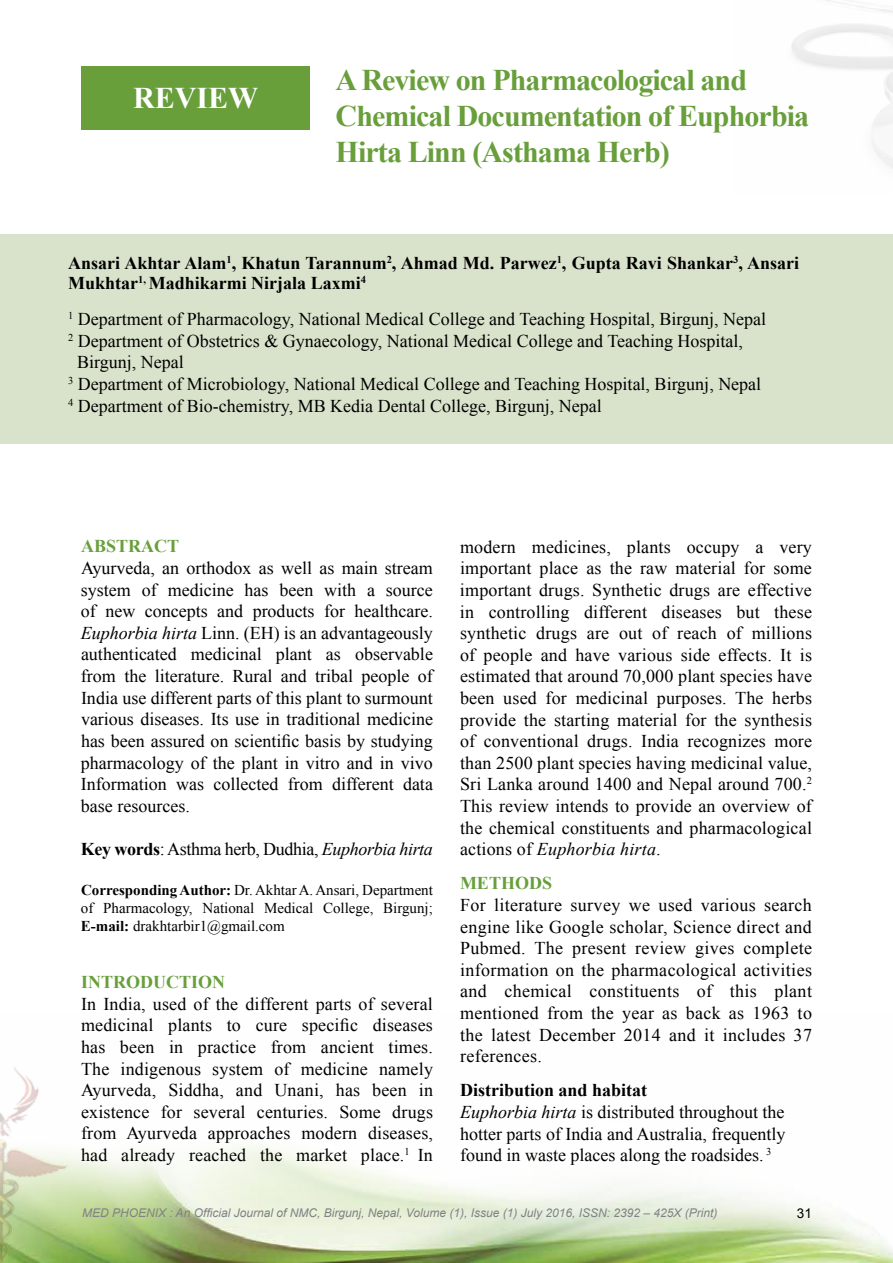
<style>
.page{position:relative;width:893px;height:1263px;background:#fff}
.page>*{position:absolute;margin:0;border:0;box-sizing:border-box;transform-origin:0 0}
.t1{font:700 30px/36px "Times New Roman";letter-spacing:-.03em;color:#689f3b}
.t2{font:700 30px "Times New Roman";color:#fff}
.t3{font:18px/21.6px "Times New Roman";color:#000;text-align:justify}
.t4{font:700 18px/19.8px "Times New Roman";color:#000}
.t5{font:18px "Times New Roman";letter-spacing:-.02em;color:#000}
.t6{font:700 18px "Times New Roman";color:#689f3b}
.t7{font:15px/18px "Times New Roman";color:#000;text-align:justify}
.t8{font:13.5px "Arial";color:#000}
.t9{font:italic 12px "Arial";color:#808285}
.s1{font-style:italic}
.s2{font-weight:700}
</style>
<div class="page">
<img style="left:100px;top:1145px;width:793px;height:118px">
<img style="left:0;top:1067px;width:100px;height:196px">
<div style="left:0;top:234px;width:893px;height:209px;background:#d9e2cb"></div>
<div style="left:81px;top:66px;width:229px;height:63px;background:#689f3b"></div>
<h1 class="t2" style="left:133px;top:77px;width:20px">Revie</h1>
<h1 class="t2" style="left:228px;top:77px;width:31px">w</h1>
<h1 class="t1" style="left:336px;top:61px;width:475px">A Review on Pharmacological and<br>Chemical Documentation of Euphorbia<br>Hirta Linn (Asthama Herb)</h1>
<p class="t4" style="left:68px;top:252px;width:732px">Ansari Akhtar Alam<sup>1</sup>, Khatun Tarannum<sup>2</sup>, Ahmad Md. Parwez<sup>1</sup>, Gupta Ravi Shankar<sup>3</sup>, Ansari<br>Mukhtar<sup>1,</sup> Madhikarmi Nirjala Laxmi<sup>4</sup></p>
<p class="t3" style="left:68px;top:308px;width:699px"><sup>1</sup> Department of Pharmacology, National Medical College and Teaching Hospital, Birgunj, Nepal</p>
<p class="t3" style="left:68px;top:330px;width:676px"><sup>2</sup> Department of Obstetrics &amp; Gynaecology, National Medical College and Teaching Hospital,</p>
<p class="t3" style="left:77px;top:351px;width:108px">Birgunj, Nepal</p>
<p class="t3" style="left:68px;top:373px;width:695px"><sup>3</sup> Department of Microbiology, National Medical College and Teaching Hospital, Birgunj, Nepal</p>
<p class="t3" style="left:68px;top:394px;width:535px"><sup>4</sup> Department of Bio-chemistry, MB Kedia Dental College, Birgunj, Nepal</p>
<p class="t6" style="left:81px;top:534px;width:100px">ABSTRACT</p>
<p class="t3" style="left:81px;top:557px;width:354px">Ayurveda, an orthodox as well as main stream system of medicine has been with a source of new concepts and products for healthcare.<br><span class="s1">Euphorbia hirta</span> Linn. (EH) is an advantageously authenticated medicinal plant as observable from the literature. Rural and tribal people of India use different parts of this plant to surmount various diseases. Its use in traditional medicine has been assured on scientific basis by studying pharmacology of the plant in vitro and in vivo Information was collected from different data base resources.</p>
<p class="t5" style="left:81px;top:837px;width:353px"><span class="s2">Key words</span>:Asthma herb, Dudhia, <span class="s1">Euphorbia hirta</span></p>
<p class="t7" style="left:81px;top:880px;width:353px"><span class="s2">Corresponding Author:</span> Dr.AkhtarA.Ansari, Department of Pharmacology, National Medical College, Birgunj; <span class="s2">E-mail:</span> drakhtarbir1@gmail.com</p>
<p class="t6" style="left:81px;top:970px;width:145px">INTRODUCTION</p>
<p class="t3" style="left:81px;top:993px;width:353px">In India, used of the different parts of several medicinal plants to cure specific diseases has been in practice from ancient times.<br>The indigenous system of medicine namely Ayurveda, Siddha, and Unani, has been in existence for several centuries. Some drugs from Ayurveda approaches modern diseases, had already reached the market place.<sup>1</sup> In</p>
<p class="t3" style="left:460px;top:536px;width:354px">modern medicines, plants occupy a very important place as the raw material for some important drugs. Synthetic drugs are effective in controlling different diseases but these synthetic drugs are out of reach of millions of people and have various side effects. It is estimated that around 70,000 plant species have been used for medicinal purposes. The herbs provide the starting material for the synthesis of conventional drugs. India recognizes more than 2500 plant species having medicinal value, Sri Lanka around 1400 and Nepal around 700.<sup>2<br></sup>This review intends to provide an overview of the chemical constituents and pharmacological actions of <span class="s1">Euphorbia hirta</span>.</p>
<p class="t6" style="left:460px;top:871px;width:94px">METHODS</p>
<p class="t3" style="left:460px;top:894px;width:354px">For literature survey we used various search engine like Google scholar, Science direct and Pubmed. The present review gives complete information on the pharmacological activities and chemical constituents of this plant mentioned from the year as back as 1963 to the latest December 2014 and it includes 37 references.</p>
<p class="t3" style="left:460px;top:1079px;width:327px;text-align:left"><span class="s2">Distribution and habitat<br></span><span class="s1">Euphorbia hirta</span> is distributed throughout the hotter parts of India and Australia, frequently found in waste places along the roadsides. <sup>3</sup></p>
<p class="t9" style="left:82px;top:1205px;width:637px">MED PHoenix : An Official Journal of NMC, Birgunj, Nepal, Volume (1), Issue (1) July 2016, ISSN: 2392 – 425X (Print)</p>
<p class="t8" style="left:797px;top:1205px;width:17px">31</p>
</div>
